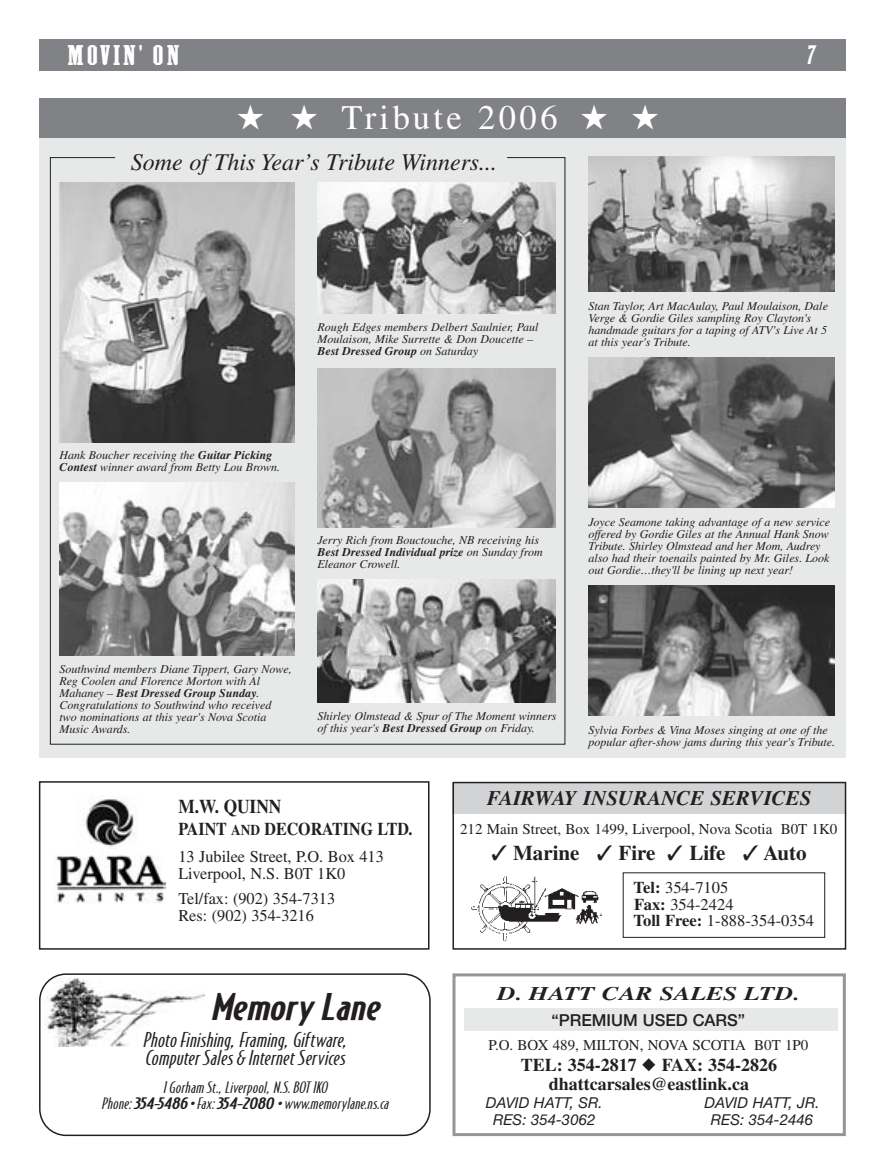
<style>
.page{position:relative;width:884px;height:1175px;background:#fff}
.page>*{position:absolute;margin:0;border:0;box-sizing:border-box;transform-origin:0 0}
.t1{font:34.8px "STI Mac Sans Med Italic";letter-spacing:.025em;color:#231f20}
.t2{font:34.5px "Times";letter-spacing:.1em;color:#fff}
.t3{font:28.5px "Greenwood";letter-spacing:.09em;color:#fff}
.t4{font:25.5px "Greenwood";color:#fff}
.t5{font:italic 24px "Times";color:#231f20}
.t6{font:italic 700 21px "Times";color:#231f20}
.t7{font:700 21px "Times";color:#231f20}
.t8{font:italic 19.5px/18px "STI Mac Sans";letter-spacing:.01em;color:#231f20}
.t9{font:italic 700 19.5px "Times";color:#231f20;scale:1.3 1}
.t10{font:700 19.5px "Times";color:#231f20;scale:.89 1}
.t11{font:700 18px/19.5px "Times";color:#231f20;text-align:center}
.t12{font:700 18px "Times";color:#231f20;scale:.89 1}
.t13{font:16.5px/16.5px "Times";color:#231f20}
.t14{font:500 16.5px "Helvetica Neue";color:#231f20}
.t15{font:15px "Times";color:#231f20}
.t16{font:italic 15px/16.5px "STI Mac Sans";letter-spacing:.015em;color:#231f20;text-align:center}
.t17{font:italic 15px/16.5px "Helvetica Neue";color:#231f20;text-align:center}
.t18{font:italic 12px/12px "Times";color:#231f20}
.s1{font-weight:700}
.s2{font-size:15px}
.s3{font-family:"STI Mac Sans Med Italic";font-style:normal}
</style>
<div class="page">
<div style="left:39px;top:39px;width:806px;height:32px;background:#808285"></div>
<div style="left:452px;top:783px;width:394px;height:30px;background:#d1d3d4"></div>
<div style="left:452px;top:781px;width:394px;height:168px;border:2px solid #231f20"></div>
<img style="left:471px;top:876px;width:130px;height:66px">
<svg style="left:39px;top:973px;width:391px;height:163px"></svg>
<div style="left:39px;top:781px;width:390px;height:168px;border:2px solid #231f20"></div>
<img style="left:56px;top:799px;width:110px;height:104px">
<div style="left:464px;top:1007px;width:373px;height:23px;background:#e7e8e8"></div>
<div style="left:452px;top:973px;width:393px;height:163px;border:3px solid #949698"></div>
<div style="left:39px;top:98px;width:806px;height:659px;background:#e7e8e8"></div>
<img style="left:588px;top:157px;width:246px;height:134px">
<img style="left:588px;top:358px;width:246px;height:149px">
<img style="left:588px;top:585px;width:246px;height:131px">
<div style="left:39px;top:98px;width:806px;height:40px;background:#808285"></div>
<img style="left:60px;top:182px;width:235px;height:260px">
<img style="left:317px;top:579px;width:238px;height:123px">
<img style="left:317px;top:182px;width:238px;height:131px">
<img style="left:317px;top:368px;width:238px;height:160px">
<img style="left:60px;top:483px;width:235px;height:173px">
<h3 class="t3" style="left:67px;top:38px;width:114px">MOVIN’ ON</h3>
<h3 class="t4" style="left:806px;top:41px;width:13px">7</h3>
<h2 class="t2" style="left:236px;top:105px;width:424px">★ ★ Tribute 2006 ★ ★</h2>
<h3 class="t5" style="left:131px;top:153px;width:368px">Some of This Year’s Tribute Winners...</h3>
<p class="t18" style="left:317px;top:322px;width:222px">Rough Edges members Delbert Saulnier, Paul<br>Moulaison, Mike Surrette &amp; Don Doucette –<br><span class="s1">Best Dressed Group</span> on Saturday</p>
<p class="t18" style="left:588px;top:301px;width:241px">Stan Taylor, Art MacAulay, Paul Moulaison, Dale Verge &amp; Gordie Giles sampling Roy Clayton's handmade guitars for a taping of ATV's Live At 5 at this year's Tribute.</p>
<p class="t18" style="left:60px;top:450px;width:222px">Hank Boucher receiving the <span class="s1">Guitar Picking<br>Contest</span> winner award from Betty Lou Brown.</p>
<p class="t18" style="left:317px;top:535px;width:227px">Jerry Rich from Bouctouche, NB receiving his<br><span class="s1">Best Dressed Individual prize</span> on Sunday from<br>Eleanor Crowell.</p>
<p class="t18" style="left:588px;top:517px;width:243px">Joyce Seamone taking advantage of a new service offered by Gordie Giles at the Annual Hank Snow Tribute. Shirley Olmstead and her Mom, Audrey also had their toenails painted by Mr. Giles. Look out Gordie…they'll be lining up next year!</p>
<p class="t18" style="left:60px;top:664px;width:234px">Southwind members Diane Tippert, Gary Nowe, Reg Coolen and Florence Morton with Al Mahaney – <span class="s1">Best Dressed Group Sunday</span>.<br>Congratulations to Southwind who received two nominations at this year's Nova Scotia Music Awards.</p>
<p class="t18" style="left:317px;top:711px;width:241px">Shirley Olmstead &amp; Spur of The Moment winners of this year's <span class="s1">Best Dressed Group</span> on Friday.</p>
<p class="t18" style="left:588px;top:724px;width:248px">Sylvia Forbes &amp; Vina Moses singing at one of the popular after-show jams during this year's Tribute.</p>
<h3 class="t10" style="left:178px;top:799px;width:117px">M.W. QUINN</h3>
<h3 class="t12" style="left:178px;top:822px;width:265px">PAINT <span class="s2">AND</span> DECORATING LTD.</h3>
<h3 class="t13" style="left:178px;top:850px;width:207px">13 Jubilee Street, P.O. Box 413<br>Liverpool, N.S. B0T 1K0</h3>
<h3 class="t13" style="left:178px;top:892px;width:158px">Tel/fax: (902) 354-7313<br>Res: (902) 354-3216</h3>
<h1 class="t1" style="left:210px;top:993px;width:170px">Memory Lane</h1>
<h3 class="t8" style="left:142px;top:1031px;width:206px">Photo Finishing, Framing, Giftware,<br>Computer Sales &amp; Internet Services</h3>
<p class="t16" style="left:101px;top:1080px;width:289px">1 Gorham St., Liverpool, N.S. BOT 1KO<br>Phone: <span class="s3">354-5486</span> • Fax: <span class="s3">354-2080</span> • www.memorylane.ns.ca</p>
<h3 class="t6" style="left:487px;top:790px;width:326px">FAIRWAY INSURANCE SERVICES</h3>
<h3 class="t7" style="left:491px;top:845px;width:317px">✓ Marine ✓ Fire ✓ Life ✓ Auto</h3>
<h3 class="t13" style="left:633px;top:881px;width:182px"><span class="s1">Tel:</span> 354-7105<br><span class="s1">Fax:</span> 354-2424<br><span class="s1">Toll Free:</span> 1-888-354-0354</h3>
<p class="t15" style="left:460px;top:823px;width:379px">212 Main Street, Box 1499, Liverpool, Nova Scotia B0T 1K0</p>
<h3 class="t9" style="left:497px;top:985px;width:234px">D. HATT CAR SALES LTD.</h3>
<h3 class="t14" style="left:551px;top:1014px;width:195px">“PREMIUM USED CARS”</h3>
<p class="t15" style="left:488px;top:1039px;width:321px">P.O. BOX 489, MILTON, NOVA SCOTIA B0T 1P0</p>
<h3 class="t11" style="left:520px;top:1056px;width:258px">TEL: 354-2817 ◆ FAX: 354-2826 dhattcarsales@eastlink.ca</h3>
<p class="t17" style="left:486px;top:1096px;width:118px">DAVID HATT, SR.<br>RES: 354-3062</p>
<p class="t17" style="left:704px;top:1096px;width:116px">DAVID HATT, JR.<br>RES: 354-2446</p>
</div>
